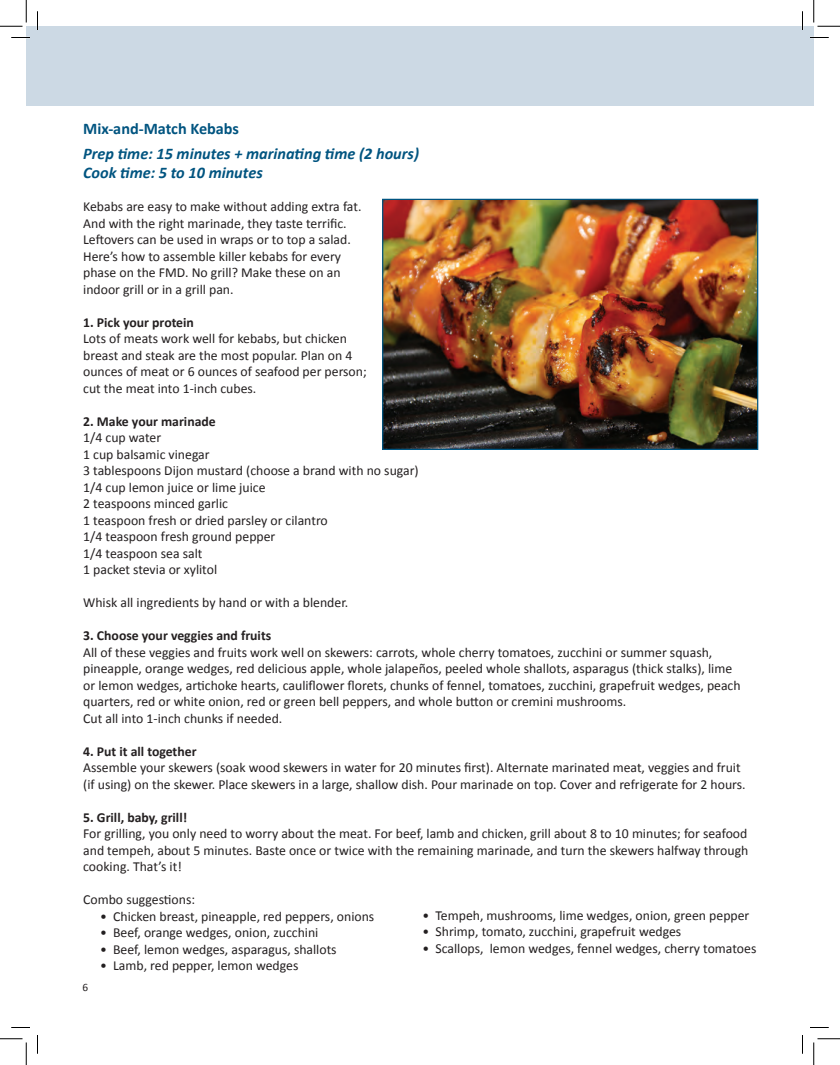
<style>
.page{position:relative;width:840px;height:1065px;background:#fff}
.page>*{position:absolute;margin:0;border:0;box-sizing:border-box;transform-origin:0 0}
.t1{font:italic 700 16.25px/19.5px "Calibri";color:#005480}
.t2{font:700 16.25px "Calibri";color:#005480}
.t3{font:13.75px/16.5px "Calibri";color:#231f20}
.t4{font:700 13.75px "Calibri";color:#231f20}
.t5{font:11.25px "Calibri";color:#231f20}
</style>
<div class="page">
<div style="left:792px;top:26px;width:22px;height:80px;background:#ccd9e4"></div>
<div style="left:26px;top:26px;width:786px;height:80px;background:#ccd9e4"></div>
<img style="left:384px;top:201px;width:372px;height:247px">
<div style="left:382px;top:199px;width:376px;height:251px;border:1px solid #005480"></div>
<svg style="left:11px;top:37px;width:19px;height:1px"></svg>
<svg style="left:810px;top:37px;width:19px;height:1px"></svg>
<svg style="left:11px;top:1027px;width:19px;height:1px"></svg>
<svg style="left:810px;top:1027px;width:19px;height:1px"></svg>
<svg style="left:37px;top:11px;width:1px;height:19px"></svg>
<svg style="left:37px;top:1035px;width:1px;height:19px"></svg>
<svg style="left:802px;top:11px;width:1px;height:19px"></svg>
<svg style="left:802px;top:1035px;width:1px;height:19px"></svg>
<svg style="left:0;top:0;width:27px;height:27px"></svg>
<svg style="left:0;top:1039px;width:27px;height:26px"></svg>
<svg style="left:814px;top:0;width:26px;height:27px"></svg>
<svg style="left:814px;top:1039px;width:26px;height:26px"></svg>
<p class="t2" style="left:83px;top:118px;width:157px">Mix-and-Match Kebabs</p>
<p class="t1" style="left:83px;top:143px;width:337px">Prep time: 15 minutes + marinating time (2 hours)<br>Cook time: 5 to 10 minutes</p>
<p class="t3" style="left:83px;top:198px;width:280px">Kebabs are easy to make without adding extra fat.<br>And with the right marinade, they taste terrific.<br>Leftovers can be used in wraps or to top a salad.<br>Here’s how to assemble killer kebabs for every phase on the FMD. No grill? Make these on an indoor grill or in a grill pan.</p>
<p class="t4" style="left:83px;top:314px;width:112px">1. Pick your protein</p>
<p class="t3" style="left:83px;top:330px;width:285px">Lots of meats work well for kebabs, but chicken breast and steak are the most popular. Plan on 4 ounces of meat or 6 ounces of seafood per person; cut the meat into 1-inch cubes.</p>
<p class="t4" style="left:83px;top:413px;width:134px">2. Make your marinade</p>
<p class="t3" style="left:83px;top:429px;width:337px">1/4 cup water<br>1 cup balsamic vinegar<br>3 tablespoons Dijon mustard (choose a brand with no sugar)<br>1/4 cup lemon juice or lime juice<br>2 teaspoons minced garlic<br>1 teaspoon fresh or dried parsley or cilantro<br>1/4 teaspoon fresh ground pepper<br>1/4 teaspoon sea salt<br>1 packet stevia or xylitol</p>
<p class="t3" style="left:83px;top:594px;width:267px">Whisk all ingredients by hand or with a blender.</p>
<p class="t4" style="left:83px;top:627px;width:190px">3. Choose your veggies and fruits</p>
<p class="t3" style="left:83px;top:643px;width:659px">All of these veggies and fruits work well on skewers: carrots, whole cherry tomatoes, zucchini or summer squash, pineapple, orange wedges, red delicious apple, whole jalapeños, peeled whole shallots, asparagus (thick stalks), lime or lemon wedges, artichoke hearts, cauliflower florets, chunks of fennel, tomatoes, zucchini, grapefruit wedges, peach quarters, red or white onion, red or green bell peppers, and whole button or cremini mushrooms.<br>Cut all into 1-inch chunks if needed.</p>
<p class="t4" style="left:83px;top:743px;width:115px">4. Put it all together</p>
<p class="t3" style="left:83px;top:759px;width:664px">Assemble your skewers (soak wood skewers in water for 20 minutes first). Alternate marinated meat, veggies and fruit (if using) on the skewer. Place skewers in a large, shallow dish. Pour marinade on top. Cover and refrigerate for 2 hours.</p>
<p class="t4" style="left:83px;top:809px;width:106px">5. Grill, baby, grill!</p>
<p class="t3" style="left:83px;top:825px;width:667px;text-align:justify">For grilling, you only need to worry about the meat. For beef, lamb and chicken, grill about 8 to 10 minutes; for seafood and tempeh, about 5 minutes. Baste once or twice with the remaining marinade, and turn the skewers halfway through cooking. That’s it!</p>
<p class="t3" style="left:83px;top:891px;width:113px">Combo suggestions:</p>
<p class="t3" style="left:100px;top:907px;width:276px">• Chicken breast, pineapple, red peppers, onions</p>
<p class="t3" style="left:100px;top:924px;width:220px">• Beef, orange wedges, onion, zucchini</p>
<p class="t3" style="left:100px;top:940px;width:238px">• Beef, lemon wedges, asparagus, shallots</p>
<p class="t3" style="left:100px;top:957px;width:200px">• Lamb, red pepper, lemon wedges</p>
<p class="t3" style="left:422px;top:906px;width:329px">• Tempeh, mushrooms, lime wedges, onion, green pepper</p>
<p class="t3" style="left:422px;top:923px;width:260px">• Shrimp, tomato, zucchini, grapefruit wedges</p>
<p class="t3" style="left:422px;top:939px;width:335px">• Scallops, lemon wedges, fennel wedges, cherry tomatoes</p>
<p class="t5" style="left:82px;top:980px;width:7px">6</p>
</div>
